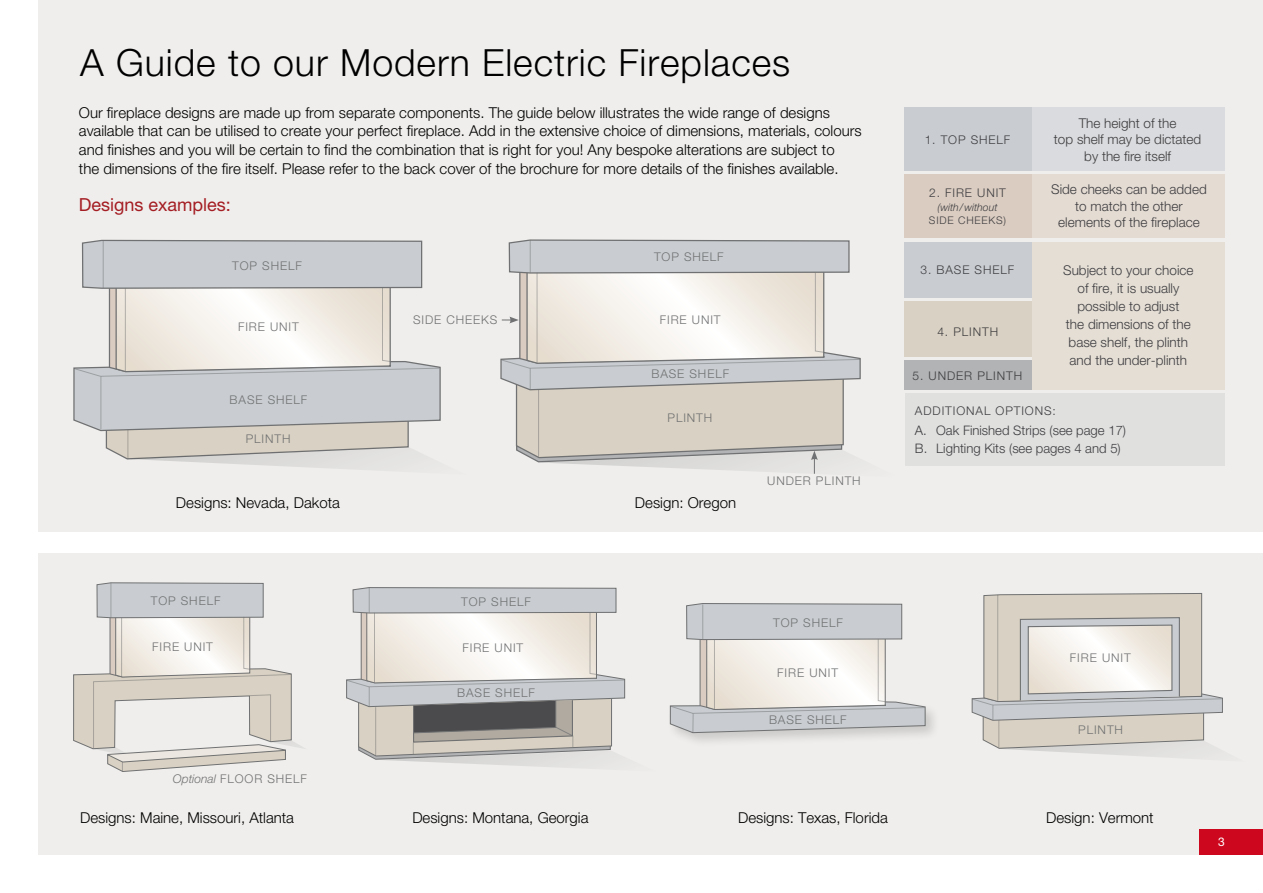
<style>
.page{position:relative;width:1263px;height:893px;background:#fff}
.page>*{position:absolute;margin:0;border:0;box-sizing:border-box;transform-origin:0 0}
.t1{font:300 37.5px "Helvetica Neue";letter-spacing:.025em;color:#000}
.t2{font:18px "Helvetica Neue";color:#a41d23}
.t3{font:300 15px/18.8px "Helvetica Neue";color:#000}
.t4{font:300 13.5px/18px "Helvetica Neue";color:#3e3d40;text-align:center}
.t5{font:300 13.2px/18px "Helvetica Neue";color:#3e3d40}
.t6{font:300 12px "Helvetica Neue";letter-spacing:.075em;color:#707172}
.t7{font:300 12px "Helvetica Neue";letter-spacing:.075em;color:#3e3d40}
.t8{font:12px "Helvetica Neue";color:#fff}
.t9{font:italic 300 10.5px "Helvetica Neue";color:#3e3d40}
.t10{font:300 10.5px "Helvetica Neue";letter-spacing:.075em;color:#3e3d40}
.s1{font-style:italic}
</style>
<div class="page">
<div style="left:38px;top:553px;width:1225px;height:302px;background:#efeeec"></div>
<div style="left:38px;top:0;width:1225px;height:531px;background:#efeeec"></div>
<div style="left:1199px;top:829px;width:64px;height:26px;background:#cd071e"></div>
<div style="left:904px;top:107px;width:128px;height:64px;background:#c9cdd1"></div>
<div style="left:1032px;top:107px;width:193px;height:64px;background:#dadbde"></div>
<svg style="left:73px;top:239px;width:368px;height:231px"></svg>
<svg style="left:500px;top:239px;width:361px;height:235px"></svg>
<div style="left:904px;top:174px;width:128px;height:64px;background:#daccc1"></div>
<div style="left:1032px;top:174px;width:193px;height:64px;background:#e4dbd3"></div>
<div style="left:904px;top:242px;width:128px;height:55px;background:#c9cdd1"></div>
<div style="left:1032px;top:242px;width:193px;height:148px;background:#e4ded5"></div>
<div style="left:904px;top:360px;width:128px;height:30px;background:#b1b3b4"></div>
<div style="left:904px;top:301px;width:128px;height:55px;background:#d9d1c3"></div>
<svg style="left:346px;top:587px;width:280px;height:181px"></svg>
<div style="left:667px;top:698px;width:273px;height:50px;background:#000;opacity:.15"></div>
<svg style="left:669px;top:603px;width:257px;height:131px"></svg>
<hr style="left:702px;top:604px;width:1px;height:35px;background:#707172">
<svg style="left:73px;top:582px;width:232px;height:190px"></svg>
<svg style="left:971px;top:593px;width:252px;height:165px"></svg>
<div style="left:905px;top:394px;width:320px;height:72px;background:#e0e0df"></div>
<h1 class="t1" style="left:80px;top:40px;width:711px">A Guide to our Modern Electric Fireplaces</h1>
<p class="t3" style="left:79px;top:102px;width:784px">Our fireplace designs are made up from separate components. The guide below illustrates the wide range of designs available that can be utilised to create your perfect fireplace. Add in the extensive choice of dimensions, materials, colours and finishes and you will be certain to find the combination that is right for you! Any bespoke alterations are subject to<br>the dimensions of the fire itself. Please refer to the back cover of the brochure for more details of the finishes available.</p>
<p class="t2" style="left:79px;top:194px;width:154px">Designs examples:</p>
<p class="t6" style="left:232px;top:258px;width:71px">TOP SHELF</p>
<p class="t6" style="left:238px;top:319px;width:62px">FIRE UNIT</p>
<p class="t6" style="left:230px;top:392px;width:79px">BASE SHELF</p>
<p class="t6" style="left:246px;top:432px;width:46px">PLINTH</p>
<p class="t6" style="left:413px;top:312px;width:86px">SIDE CHEEKS</p>
<p class="t6" style="left:654px;top:249px;width:71px">TOP SHELF</p>
<p class="t6" style="left:660px;top:312px;width:62px">FIRE UNIT</p>
<p class="t6" style="left:651px;top:366px;width:79px">BASE SHELF</p>
<p class="t6" style="left:668px;top:411px;width:46px">PLINTH</p>
<p class="t3" style="left:176px;top:493px;width:165px">Designs: Nevada, Dakota</p>
<p class="t3" style="left:635px;top:493px;width:103px">Design: Oregon</p>
<p class="t6" style="left:767px;top:473px;width:95px">UNDER PLINTH</p>
<p class="t7" style="left:925px;top:132px;width:87px">1. TOP SHELF</p>
<p class="t7" style="left:929px;top:185px;width:78px">2. FIRE UNIT</p>
<p class="t9" style="left:937px;top:201px;width:61px">(with/without</p>
<p class="t10" style="left:929px;top:214px;width:79px">SIDE CHEEKS)</p>
<p class="t7" style="left:920px;top:262px;width:95px">3. BASE SHELF</p>
<p class="t7" style="left:937px;top:324px;width:62px">4. PLINTH</p>
<p class="t7" style="left:912px;top:369px;width:111px">5. UNDER PLINTH</p>
<p class="t4" style="left:1054px;top:114px;width:149px;line-height:16.5px">The height of the<br>top shelf may be dictated by the fire itself</p>
<p class="t4" style="left:1051px;top:181px;width:157px;line-height:16.5px">Side cheeks can be added to match the other elements of the fi replace</p>
<p class="t4" style="left:1063px;top:261px;width:132px">Subject to your choice of fire, it is usually possible to adjust<br>the dimensions of the base shelf, the plinth and the under-plinth</p>
<p class="t7" style="left:915px;top:403px;width:142px">ADDITIONAL OPTIONS:</p>
<p class="t5" style="left:915px;top:421px;width:213px">A. Oak Finished Strips (see page 17)<br>B. Lighting Kits (see pages 4 and 5)</p>
<p class="t6" style="left:151px;top:593px;width:71px">TOP SHELF</p>
<p class="t6" style="left:152px;top:639px;width:62px">FIRE UNIT</p>
<p class="t6" style="left:173px;top:771px;width:136px"><span class="s1">Optional</span> FLOOR SHELF</p>
<p class="t6" style="left:461px;top:594px;width:71px">TOP SHELF</p>
<p class="t6" style="left:462px;top:640px;width:62px">FIRE UNIT</p>
<p class="t6" style="left:457px;top:685px;width:79px">BASE SHELF</p>
<p class="t6" style="left:773px;top:615px;width:71px">TOP SHELF</p>
<p class="t6" style="left:777px;top:665px;width:62px">FIRE UNIT</p>
<p class="t6" style="left:769px;top:712px;width:79px">BASE SHELF</p>
<p class="t6" style="left:1070px;top:650px;width:62px">FIRE UNIT</p>
<p class="t6" style="left:1078px;top:722px;width:46px">PLINTH</p>
<p class="t3" style="left:80px;top:807px;width:215px">Designs: Maine, Missouri, Atlanta</p>
<p class="t3" style="left:412px;top:807px;width:178px">Designs: Montana, Georgia</p>
<p class="t3" style="left:738px;top:807px;width:151px">Designs: Texas, Florida</p>
<p class="t3" style="left:1046px;top:807px;width:109px">Design: Vermont</p>
<p class="t8" style="left:1218px;top:835px;width:8px">3</p>
</div>
